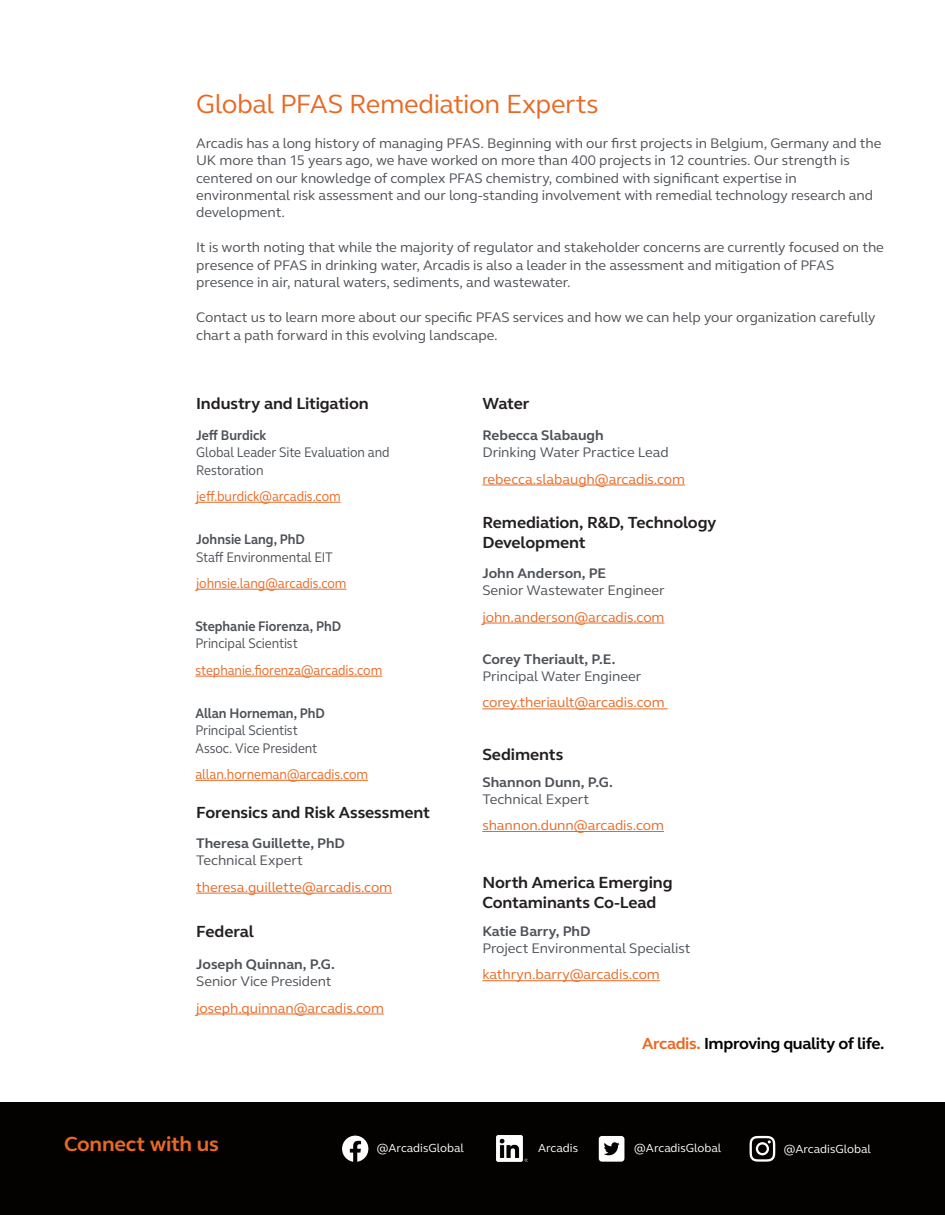
<style>
.page{position:relative;width:945px;height:1215px;background:#fff}
.page>*{position:absolute;margin:0;border:0;box-sizing:border-box;transform-origin:0 0}
.t1{font:27px "FS Elliot Pro";letter-spacing:-.015em;color:#e86924}
.t2{font:700 21px "FS Elliot Pro";letter-spacing:-.01em;color:#e86924}
.t3{font:700 16.5px/19.5px "FS Elliot Pro";letter-spacing:-.005em;color:#231f20}
.t4{font:700 16.5px "FS Elliot Pro";letter-spacing:-.025em;color:#040101}
.t5{font:14.25px/17.2px "FS Elliot Pro";letter-spacing:-.005em;color:#4d5156}
.t6{font:14.25px "FS Elliot Pro";letter-spacing:-.005em;color:#e86924}
.t7{font:700 14.25px "FS Elliot Pro";color:#4d5156}
.t8{font:14.25px/17.2px "FS Elliot Pro";letter-spacing:-.005em;color:#4d5156;scale:.9 1}
.t9{font:14.25px "FS Elliot Pro";letter-spacing:-.005em;color:#e86924;scale:.9 1}
.t10{font:700 14.25px "FS Elliot Pro";color:#4d5156;scale:.9 1}
.t11{font:12px "FS Elliot Pro";color:#fff}
.s1{color:#e86924}
</style>
<div class="page">
<div style="left:0;top:1102px;width:945px;height:113px;background:#040101"></div>
<svg style="left:599px;top:1136px;width:25px;height:26px"></svg>
<svg style="left:750px;top:1136px;width:25px;height:26px"></svg>
<svg style="left:342px;top:1136px;width:26px;height:26px"></svg>
<img style="left:497px;top:1136px;width:31px;height:26px">
<hr style="left:196px;top:502px;width:145px;height:1px;background:#e86924">
<hr style="left:482px;top:485px;width:203px;height:1px;background:#e86924">
<hr style="left:482px;top:623px;width:183px;height:1px;background:#e86924">
<hr style="left:482px;top:831px;width:182px;height:1px;background:#e86924">
<hr style="left:482px;top:980px;width:178px;height:1px;background:#e86924">
<hr style="left:482px;top:708px;width:186px;height:1px;background:#e86924">
<hr style="left:196px;top:893px;width:196px;height:1px;background:#e86924">
<hr style="left:196px;top:1014px;width:188px;height:1px;background:#e86924">
<hr style="left:195px;top:676px;width:187px;height:1px;background:#e86924">
<hr style="left:196px;top:589px;width:151px;height:1px;background:#e86924">
<hr style="left:195px;top:780px;width:173px;height:1px;background:#e86924">
<h1 class="t1" style="left:196px;top:86px;width:404px">Global PFAS Remediation Experts</h1>
<p class="t5" style="left:196px;top:134px;width:687px">Arcadis has a long history of managing PFAS. Beginning with our first projects in Belgium, Germany and the UK more than 15 years ago, we have worked on more than 400 projects in 12 countries. Our strength is centered on our knowledge of complex PFAS chemistry, combined with significant expertise in environmental risk assessment and our long-standing involvement with remedial technology research and development.</p>
<p class="t5" style="left:196px;top:239px;width:689px">It is worth noting that while the majority of regulator and stakeholder concerns are currently focused on the presence of PFAS in drinking water, Arcadis is also a leader in the assessment and mitigation of PFAS presence in air, natural waters, sediments, and wastewater.</p>
<p class="t5" style="left:196px;top:308px;width:681px">Contact us to learn more about our specific PFAS services and how we can help your organization carefully chart a path forward in this evolving landscape.</p>
<p class="t3" style="left:196px;top:394px;width:174px">Industry and Litigation</p>
<p class="t3" style="left:482px;top:394px;width:49px">Water</p>
<p class="t10" style="left:196px;top:426px;width:79px">Jeff Burdick</p>
<p class="t8" style="left:196px;top:444px;width:217px">Global Leader Site Evaluation and<br>Restoration</p>
<p class="t9" style="left:196px;top:486px;width:162px">jeff.burdick@arcadis.com</p>
<p class="t10" style="left:196px;top:530px;width:122px">Johnsie Lang, PhD</p>
<p class="t8" style="left:196px;top:548px;width:153px">Staff Environmental EIT</p>
<p class="t9" style="left:196px;top:573px;width:169px">johnsie.lang@arcadis.com</p>
<p class="t10" style="left:195px;top:617px;width:163px">Stephanie Fiorenza, PhD</p>
<p class="t8" style="left:195px;top:635px;width:115px">Principal Scientist</p>
<p class="t9" style="left:195px;top:660px;width:209px">stephanie.fiorenza@arcadis.com</p>
<p class="t10" style="left:195px;top:704px;width:145px">Allan Horneman, PhD</p>
<p class="t8" style="left:195px;top:722px;width:137px">Principal Scientist<br>Assoc. Vice President</p>
<p class="t9" style="left:195px;top:765px;width:193px">allan.horneman@arcadis.com</p>
<p class="t3" style="left:196px;top:802px;width:235px">Forensics and Risk Assessment</p>
<p class="t7" style="left:196px;top:834px;width:150px">Theresa Guillette, PhD</p>
<p class="t5" style="left:196px;top:852px;width:108px">Technical Expert</p>
<p class="t6" style="left:196px;top:877px;width:197px">theresa.guillette@arcadis.com</p>
<p class="t3" style="left:196px;top:922px;width:59px">Federal</p>
<p class="t7" style="left:196px;top:955px;width:140px">Joseph Quinnan, P.G.</p>
<p class="t5" style="left:196px;top:973px;width:137px">Senior Vice President</p>
<p class="t6" style="left:196px;top:998px;width:189px">joseph.quinnan@arcadis.com</p>
<p class="t7" style="left:482px;top:426px;width:123px">Rebecca Slabaugh</p>
<p class="t5" style="left:482px;top:444px;width:188px">Drinking Water Practice Lead</p>
<p class="t6" style="left:482px;top:469px;width:204px">rebecca.slabaugh@arcadis.com</p>
<p class="t3" style="left:482px;top:512px;width:236px">Remediation, R&amp;D, Technology<br>Development</p>
<p class="t7" style="left:482px;top:564px;width:125px">John Anderson, PE</p>
<p class="t5" style="left:482px;top:582px;width:184px">Senior Wastewater Engineer</p>
<p class="t6" style="left:482px;top:607px;width:184px">john.anderson@arcadis.com</p>
<p class="t7" style="left:482px;top:650px;width:135px">Corey Theriault, P.E.</p>
<p class="t5" style="left:482px;top:667px;width:160px">Principal Water Engineer</p>
<p class="t6" style="left:482px;top:693px;width:184px">corey.theriault@arcadis.com</p>
<p class="t3" style="left:482px;top:744px;width:82px">Sediments</p>
<p class="t7" style="left:482px;top:772px;width:132px">Shannon Dunn, P.G.</p>
<p class="t5" style="left:482px;top:790px;width:108px">Technical Expert</p>
<p class="t6" style="left:482px;top:816px;width:183px">shannon.dunn@arcadis.com</p>
<p class="t3" style="left:482px;top:873px;width:192px">North America Emerging<br>Contaminants Co-Lead</p>
<p class="t7" style="left:482px;top:921px;width:110px">Katie Barry, PhD</p>
<p class="t5" style="left:482px;top:939px;width:210px">Project Environmental Specialist</p>
<p class="t6" style="left:482px;top:965px;width:179px">kathryn.barry@arcadis.com</p>
<p class="t4" style="left:642px;top:1032px;width:244px"><span class="s1">Arcadis.</span> Improving quality of life.</p>
<h2 class="t2" style="left:64px;top:1130px;width:156px">Connect with us</h2>
<p class="t11" style="left:377px;top:1140px;width:89px">@ArcadisGlobal</p>
<p class="t11" style="left:538px;top:1140px;width:41px">Arcadis</p>
<p class="t11" style="left:634px;top:1140px;width:89px">@ArcadisGlobal</p>
<p class="t11" style="left:784px;top:1141px;width:89px">@ArcadisGlobal</p>
</div>
